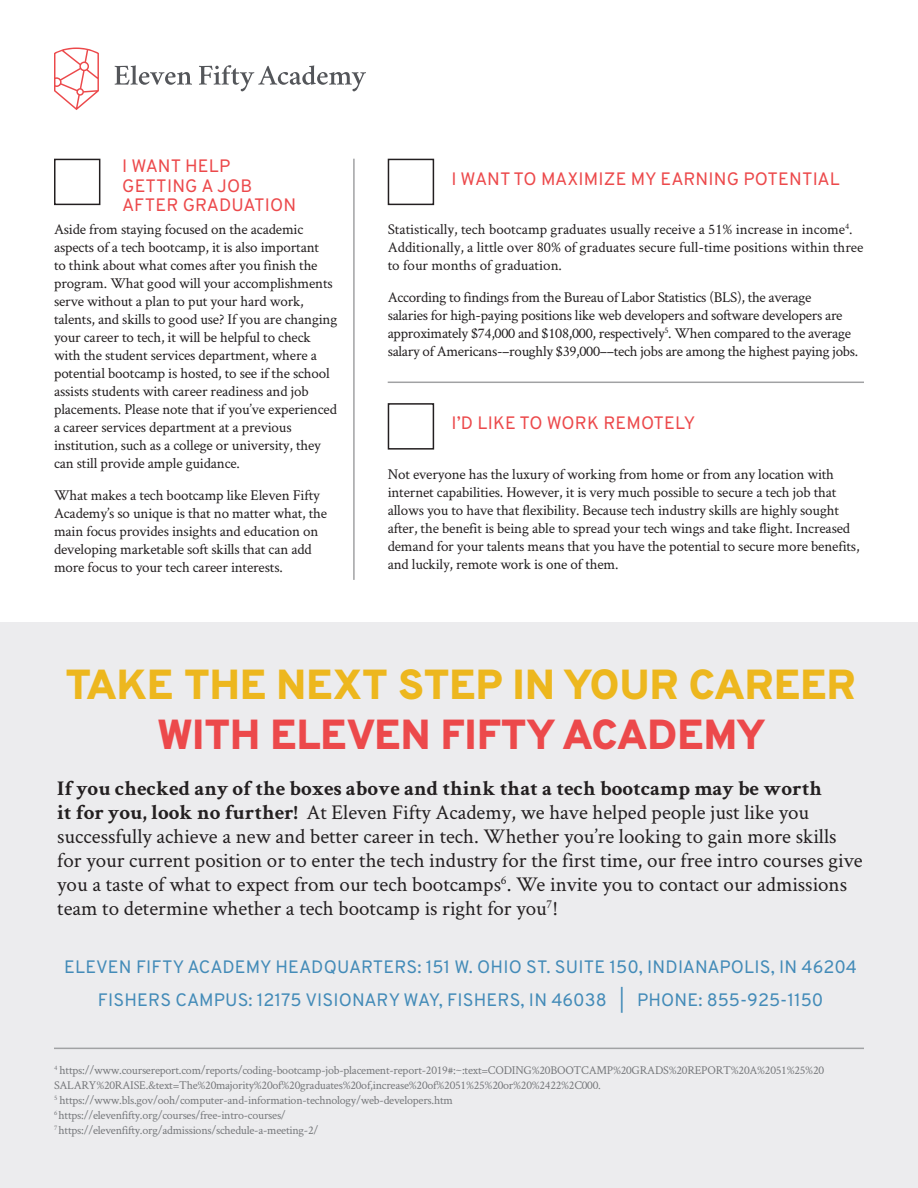
<style>
.page{position:relative;width:918px;height:1188px;background:#fff}
.page>*{position:absolute;margin:0;border:0;box-sizing:border-box;transform-origin:0 0}
.Question{font:800 42px "Overpass";letter-spacing:-.01em;color:#edb71e}
.Question-2{font:800 42px "Overpass";letter-spacing:-.01em;color:#ec494b}
.Intro{font:21px/24px "Crimson Text";color:#231f20}
.Sidebar_Subhead{font:18px "Overpass";letter-spacing:.01em;color:#438bb8}
.Sidebar_Subhead-2{font:18px/19.5px "Overpass";letter-spacing:.01em;color:#ec494b}
.Body_text{font:15px/18px "Crimson Text";letter-spacing:-.01em;color:#231f20}
.Body_text-2{font:12px/15px "Crimson Text";letter-spacing:-.02em;color:#76787b}
.s1{font-weight:700}
</style>
<div class="page">
<div style="left:0;top:622px;width:918px;height:566px;background:#ececee"></div>
<svg style="left:54px;top:48px;width:45px;height:62px"></svg>
<svg style="left:115px;top:65px;width:77px;height:20px"></svg>
<svg style="left:199px;top:65px;width:167px;height:26px"></svg>
<hr style="left:353px;top:159px;width:2px;height:421px;background:#a1a2a4">
<div style="left:54px;top:159px;width:46px;height:46px;border:2px solid #231f20"></div>
<div style="left:388px;top:159px;width:46px;height:46px;border:2px solid #231f20"></div>
<hr style="left:54px;top:1048px;width:810px;height:1px;background:#a1a2a4">
<div style="left:388px;top:403px;width:46px;height:47px;border:2px solid #231f20"></div>
<hr style="left:388px;top:382px;width:476px;height:1px;background:#a1a2a4">
<p class="Sidebar_Subhead-2" style="left:122px;top:156px;width:176px">I WANT HELP<br>GETTING A JOB<br>AFTER GRADUATION</p>
<p class="Body_text" style="left:54px;top:220px;width:285px">Aside from staying focused on the academic aspects of a tech bootcamp, it is also important<br>to think about what comes after you finish the program. What good will your accomplishments serve without a plan to put your hard work, talents, and skills to good use? If you are changing your career to tech, it will be helpful to check with the student services department, where a potential bootcamp is hosted, to see if the school assists students with career readiness and job placements. Please note that if you’ve experienced a career services department at a previous institution, such as a college or university, they can still provide ample guidance.</p>
<p class="Body_text" style="left:54px;top:485px;width:275px">What makes a tech bootcamp like Eleven Fifty Academy’s so unique is that no matter what, the main focus provides insights and education on developing marketable soft skills that can add more focus to your tech career interests.</p>
<p class="Sidebar_Subhead-2" style="left:451px;top:169px;width:390px">I WANT TO MAXIMIZE MY EARNING POTENTIAL</p>
<p class="Body_text" style="left:388px;top:220px;width:477px">Statistically, tech bootcamp graduates usually receive a 51% increase in income<sup>4</sup>.<br>Additionally, a little over 80% of graduates secure full-time positions within three to four months of graduation.</p>
<p class="Body_text" style="left:388px;top:287px;width:472px">According to findings from the Bureau of Labor Statistics (BLS), the average<br>salaries for high-paying positions like web developers and software developers are approximately $74,000 and $108,000, respectively<sup>5</sup>. When compared to the average salary of Americans-–roughly $39,000––tech jobs are among the highest paying jobs.</p>
<p class="Sidebar_Subhead-2" style="left:451px;top:413px;width:245px">I’D LIKE TO WORK REMOTELY</p>
<p class="Body_text" style="left:388px;top:464px;width:473px">Not everyone has the luxury of working from home or from any location with internet capabilities. However, it is very much possible to secure a tech job that allows you to have that flexibility. Because tech industry skills are highly sought after, the benefit is being able to spread your tech wings and take flight. Increased demand for your talents means that you have the potential to secure more benefits, and luckily, remote work is one of them.</p>
<p class="Question" style="left:65px;top:654px;width:792px">TAKE THE NEXT STEP IN YOUR CAREER</p>
<p class="Question-2" style="left:157px;top:705px;width:610px">WITH ELEVEN FIFTY ACADEMY</p>
<p class="Intro" style="left:57px;top:775px;width:807px"><span class="s1">If you checked any of the boxes above and think that a tech bootcamp may be worth<br>it for you, look no further!</span> At Eleven Fifty Academy, we have helped people just like you successfully achieve a new and better career in tech. Whether you’re looking to gain more skills for your current position or to enter the tech industry for the first time, our free intro courses give you a taste of what to expect from our tech bootcamps<sup>6</sup>. We invite you to contact our admissions team to determine whether a tech bootcamp is right for you<sup>7</sup>!</p>
<p class="Sidebar_Subhead" style="left:64px;top:953px;width:794px">ELEVEN FIFTY ACADEMY HEADQUARTERS: 151 W. OHIO ST. SUITE 150, INDIANAPOLIS, IN 46204</p>
<p class="Sidebar_Subhead" style="left:98px;top:986px;width:727px">FISHERS CAMPUS: 12175 VISIONARY WAY, FISHERS, IN 46038 | PHONE: 855-925-1150</p>
<p class="Body_text-2" style="left:54px;top:1063px;width:772px"><sup>4</sup> https://www.coursereport.com/reports/coding-bootcamp-job-placement-report-2019#:~:text=CODING%20BOOTCAMP%20GRADS%20REPORT%20A%2051%25%20<br>SALARY%20RAISE.&amp;text=The%20majority%20of%20graduates%20of,increase%20of%2051%25%20or%20%2422%2C000.</p>
<p class="Body_text-2" style="left:54px;top:1093px;width:400px"><sup>5</sup> https://www.bls.gov/ooh/computer-and-information-technology/web-developers.htm</p>
<p class="Body_text-2" style="left:54px;top:1108px;width:233px"><sup>6</sup> https://elevenfifty.org/courses/free-intro-courses/</p>
<p class="Body_text-2" style="left:54px;top:1123px;width:266px"><sup>7</sup> https://elevenfifty.org/admissions/schedule-a-meeting-2/</p>
</div>
